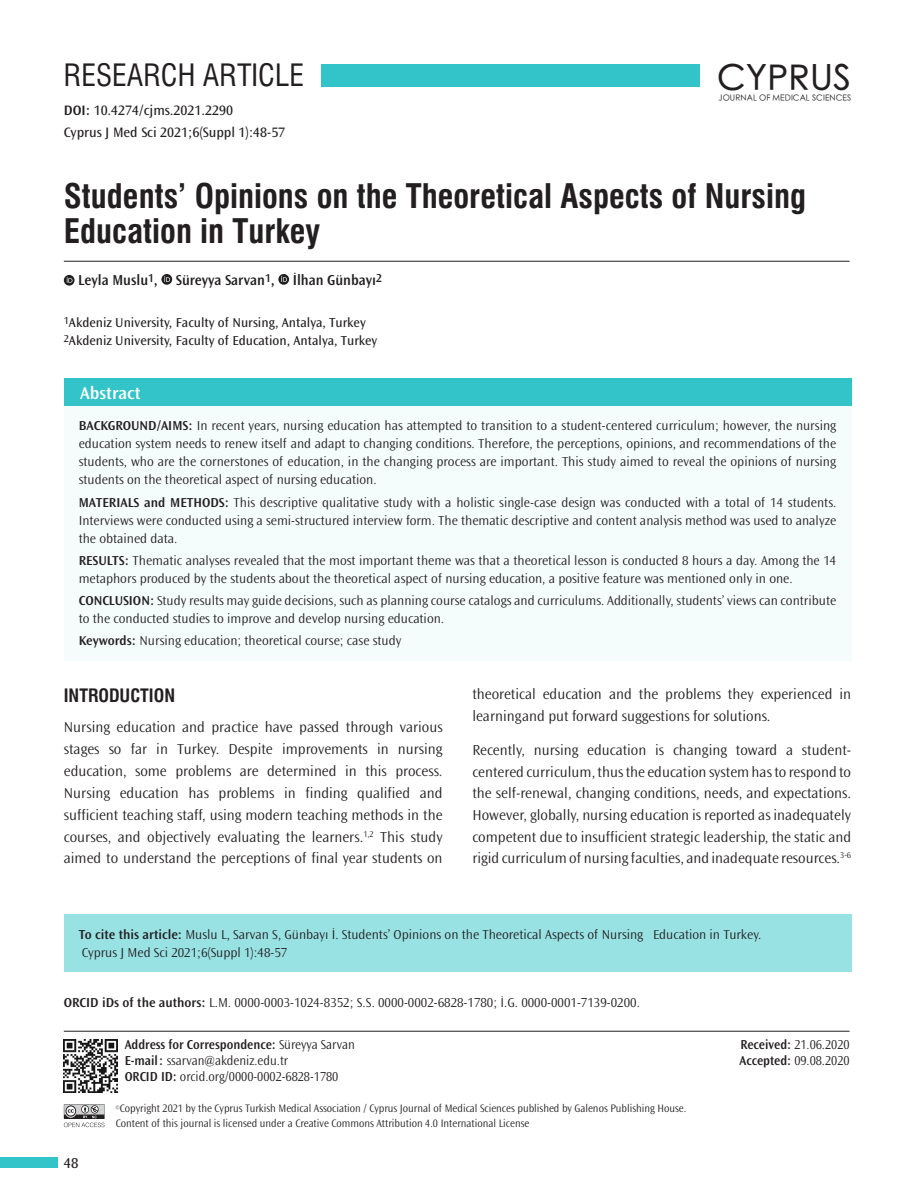
<style>
.page{position:relative;width:915px;height:1191px;background:#fff}
.page>*{position:absolute;margin:0;border:0;box-sizing:border-box;transform-origin:0 0}
.t1{font:500 35.1px "ST Heiti SC";letter-spacing:.01em;color:#231f20}
.BASLIK{font:33px/34.5px "Swiss Condensed Bold Tr";color:#231f20}
.t2{font:30px "Swiss Condensed Tr";color:#231f20}
.ARA_BASLIK{font:18px "Swiss Condensed Bold Tr";color:#231f20}
.t3{font:600 18px "Ocean Sans Std";color:#fff}
.YAZI{font:300 15px/21.9px "Ocean Sans Std";color:#231f20;text-align:justify}
.YAZARLAR{font:600 15px "Ocean Sans Std";color:#231f20;scale:.96 1}
.t4{font:15px "Ocean Sans Std";color:#231f20}
.KISA_AD{font:14.25px "Ocean Sans Std";color:#231f20}
.DOI{font:14.25px "Ocean Sans Std";color:#231f20}
.OZET{font:300 13.5px/18px "Ocean Sans Std";color:#231f20;text-align:justify}
.CİTE_AS{font:300 13.5px "Ocean Sans Std";color:#231f20}
.OZET-2{font:300 13.5px "Ocean Sans Std";color:#231f20;scale:.95 1}
.KURUM{font:13.5px "Ocean Sans Std";color:#231f20}
.ORCID{font:300 13.5px "Ocean Sans Std";color:#231f20}
.t5{font:600 13.5px "Ocean Sans Std";color:#231f20;scale:.95 1}
.t6{font:300 11.25px/15px "Ocean Sans Std";color:#231f20;scale:.95 1}
.t7{font:300 8.25px "ST Heiti SC";letter-spacing:.01em;color:#231f20}
.t8{font:300 4.8px "Ocean Sans Std";color:#231f20;scale:.95 1}
.s1{font-weight:600}
.s2{font-weight:300}
</style>
<div class="page">
<div style="left:321px;top:64px;width:378px;height:22px;background:#33c4c9"></div>
<hr style="left:64px;top:1030px;width:785px;height:1px;background:#231f20">
<svg style="left:64px;top:1104px;width:40px;height:23px"></svg>
<div style="left:0;top:1157px;width:57px;height:11px;background:#33c4c9"></div>
<img style="left:64px;top:1039px;width:53px;height:53px">
<div style="left:64px;top:914px;width:786px;height:58px;background:#99e2e4"></div>
<div style="left:64px;top:378px;width:786px;height:28px;background:#33c4c9"></div>
<div style="left:64px;top:406px;width:786px;height:254px;background:#f5fcfc"></div>
<hr style="left:64px;top:261px;width:785px;height:1px;background:#231f20">
<svg style="left:64px;top:275px;width:10px;height:11px"></svg>
<svg style="left:67px;top:277px;width:5px;height:6px"></svg>
<div style="left:161px;top:274px;width:11px;height:11px;background:#231f20;border-radius:50%"></div>
<svg style="left:164px;top:276px;width:6px;height:6px"></svg>
<div style="left:278px;top:274px;width:11px;height:11px;background:#231f20;border-radius:50%"></div>
<svg style="left:281px;top:276px;width:6px;height:6px"></svg>
<h3 class="t2" style="left:64px;top:57px;width:242px">RESEARCH ARTICLE</h3>
<h1 class="t1" style="left:717px;top:60px;width:135px">CYPRUS</h1>
<p class="t7" style="left:718px;top:91px;width:134px">JOURNAL OF MEDICAL SCIENCES</p>
<p class="DOI" style="left:64px;top:102px;width:171px"><span class="s1">DOI:</span> 10.4274/cjms.2021.2290</p>
<p class="KISA_AD" style="left:64px;top:124px;width:223px">Cyprus J Med Sci 2021;6(Suppl 1):48-57</p>
<p class="BASLIK" style="left:64px;top:179px;width:743px">Students’ Opinions on the Theoretical Aspects of Nursing<br>Education in Turkey</p>
<p class="YAZARLAR" style="left:78px;top:271px;width:317px">Leyla Muslu<sup>1</sup>, Süreyya Sarvan<sup>1</sup>, İlhan Günbayı<sup>2</sup></p>
<p class="KURUM" style="left:64px;top:315px;width:303px"><sup>1</sup>Akdeniz University, Faculty of Nursing, Antalya, Turkey</p>
<p class="KURUM" style="left:64px;top:333px;width:315px"><sup>2</sup>Akdeniz University, Faculty of Education, Antalya, Turkey</p>
<p class="t3" style="left:80px;top:383px;width:62px">Abstract</p>
<p class="OZET" style="left:79px;top:417px;width:758px"><span class="s1">BACKGROUND/AIMS:</span> In recent years, nursing education has attempted to transition to a student-centered curriculum; however, the nursing education system needs to renew itself and adapt to changing conditions. Therefore, the perceptions, opinions, and recommendations of the students, who are the cornerstones of education, in the changing process are important. This study aimed to reveal the opinions of nursing students on the theoretical aspect of nursing education.</p>
<p class="OZET" style="left:79px;top:493px;width:758px"><span class="s1">MATERIALS and METHODS:</span> This descriptive qualitative study with a holistic single-case design was conducted with a total of 14 students.<br>Interviews were conducted using a semi-structured interview form. The thematic descriptive and content analysis method was used to analyze the obtained data.</p>
<p class="OZET" style="left:79px;top:551px;width:758px"><span class="s1">RESULTS:</span> Thematic analyses revealed that the most important theme was that a theoretical lesson is conducted 8 hours a day. Among the 14 metaphors produced by the students about the theoretical aspect of nursing education, a positive feature was mentioned only in one.</p>
<p class="OZET" style="left:79px;top:592px;width:758px"><span class="s1">CONCLUSION:</span> Study results may guide decisions, such as planning course catalogs and curriculums. Additionally, students’ views can contribute to the conducted studies to improve and develop nursing education.</p>
<p class="OZET" style="left:79px;top:632px;width:324px"><span class="s1">Keywords:</span> Nursing education; theoretical course; case study</p>
<p class="ARA_BASLIK" style="left:64px;top:684px;width:113px">INTRODUCTION</p>
<p class="YAZI" style="left:64px;top:716px;width:380px">Nursing education and practice have passed through various stages so far in Turkey. Despite improvements in nursing education, some problems are determined in this process.<br>Nursing education has problems in finding qualified and sufficient teaching staff, using modern teaching methods in the courses, and objectively evaluating the learners.<sup>1,2</sup> This study aimed to understand the perceptions of final year students on</p>
<p class="YAZI" style="left:472px;top:683px;width:380px">theoretical education and the problems they experienced in learning and put forward suggestions for solutions.</p>
<p class="YAZI" style="left:472px;top:739px;width:380px">Recently, nursing education is changing toward a student&shy;centered curriculum, thus the education system has to respond to the self-renewal, changing conditions, needs, and expectations.<br>However, globally, nursing education is reported as inadequately competent due to insufficient strategic leadership, the static and rigid curriculum of nursing faculties, and inadequate resources.<sup>3-6</sup></p>
<p class="CİTE_AS" style="left:79px;top:927px;width:684px"><span class="s1">To cite this article:</span> Muslu L, Sarvan S, Günbayı İ. Students’ Opinions on the Theoretical Aspects of Nursing Education in Turkey.</p>
<p class="CİTE_AS" style="left:82px;top:945px;width:207px">Cyprus J Med Sci 2021;6(Suppl 1):48-57</p>
<p class="ORCID" style="left:64px;top:995px;width:577px"><span class="s1">ORCID iDs of the authors:</span> L.M. 0000-0003-1024-8352; S.S. 0000-0002-6828-1780; İ.G. 0000-0001-7139-0200.</p>
<p class="t5" style="left:125px;top:1037px;width:244px">Address for Correspondence: <span class="s2">Süreyya Sarvan</span></p>
<p class="OZET-2" style="left:125px;top:1053px;width:173px"><span class="s1">E-mail:</span> ssarvan@akdeniz.edu.tr</p>
<p class="OZET-2" style="left:125px;top:1069px;width:226px"><span class="s1">ORCID ID:</span> orcid.org/0000-0002-6828-1780</p>
<p class="t4" style="left:64px;top:1154px;width:16px">48</p>
<p class="t6" style="left:116px;top:1101px;width:602px;text-indent:4px">Copyright 2021 by the Cyprus Turkish Medical Association / Cyprus Journal of Medical Sciences published by Galenos Publishing House.<br>Content of this journal is licensed under a Creative Commons Attribution 4.0 International License</p>
<p class="t8" style="left:116px;top:1105px;width:6px">©</p>
<p class="OZET-2" style="left:740px;top:1037px;width:116px"><span class="s1">Received:</span> 21.06.2020</p>
<p class="OZET-2" style="left:739px;top:1053px;width:117px"><span class="s1">Accepted:</span> 09.08.2020</p>
</div>
